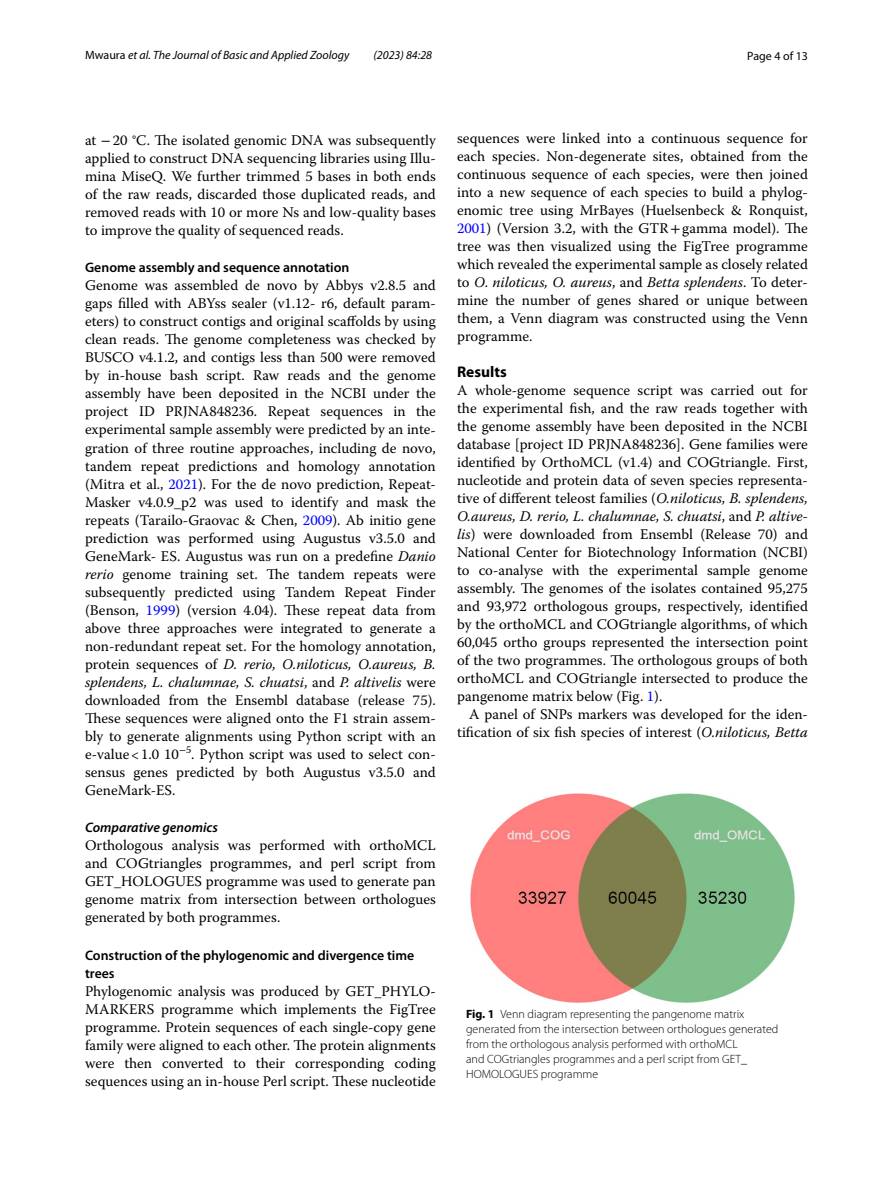
<style>
.page{position:relative;width:893px;height:1187px;background:#fff}
.page>*{position:absolute;margin:0;border:0;box-sizing:border-box;transform-origin:0 0}
.t1{font:700 15.45px "Myriad Pro";color:#000}
.t2{font:14.7px/18px "Warnock Pro";color:#000;text-align:justify}
.t3{font:600 13.8px/18px "Myriad Pro";color:#000}
.t4{font:italic 600 13.8px "Myriad Pro";color:#000}
.t5{font:300 12px/15px "Myriad Pro";color:#000}
.t6{font:italic 12px "Myriad Pro";color:#000}
.t7{font:12px "Myriad Pro";color:#000}
.s1{font-style:normal}
.s2{font-family:"STIX"}
.s3{color:#00f}
.s4{font-style:italic}
.s5{font-weight:700}
</style>
<div class="page">
<img style="left:471px;top:793px;width:323px;height:209px">
<p class="t6" style="left:85px;top:48px;width:266px"><span class="s1">Mwaura</span> et al. The Journal of Basic and Applied Zoology</p>
<p class="t6" style="left:373px;top:48px;width:60px">(2023) 84:28</p>
<p class="t7" style="left:747px;top:48px;width:62px">Page 4 of 13</p>
<p class="t2" style="left:85px;top:131px;width:352px">at <span class="s2">−</span>20 °C. The isolated genomic DNA was subsequently applied to construct DNA sequencing libraries using Illu&shy;mina MiseQ. We further trimmed 5 bases in both ends of the raw reads, discarded those duplicated reads, and removed reads with 10 or more Ns and low-quality bases to improve the quality of sequenced reads.</p>
<p class="t3" style="left:85px;top:258px;width:266px">Genome assembly and sequence annotation</p>
<p class="t2" style="left:85px;top:276px;width:352px">Genome was assembled de novo by Abbys v2.8.5 and gaps filled with ABYss sealer (v1.12- r6, default param&shy;eters) to construct contigs and original scaffolds by using clean reads. The genome completeness was checked by BUSCO v4.1.2, and contigs less than 500 were removed by in-house bash script. Raw reads and the genome assembly have been deposited in the NCBI under the project ID PRJNA848236. Repeat sequences in the experimental sample assembly were predicted by an inte&shy;gration of three routine approaches, including de novo, tandem repeat predictions and homology annotation (Mitra et al., <span class="s3">2021</span>). For the de novo prediction, Repeat-Masker v4.0.9_p2 was used to identify and mask the repeats (Tarailo-Graovac &amp; Chen, <span class="s3">2009</span>). Ab initio gene prediction was performed using Augustus v3.5.0 and GeneMark- ES. Augustus was run on a predefine <span class="s4">Danio rerio</span> genome training set. The tandem repeats were subsequently predicted using Tandem Repeat Finder (Benson, <span class="s3">1999</span>) (version 4.04). These repeat data from above three approaches were integrated to generate a non-redundant repeat set. For the homology annotation, protein sequences of <span class="s4">D. rerio, O.niloticus, O.aureus, B. splendens, L. chalumnae, S. chuatsi</span>, and <span class="s4">P. altivelis</span> were downloaded from the Ensembl database (release 75).<br>These sequences were aligned onto the F1 strain assem&shy;bly to generate alignments using Python script with an e-value&lt;1.0 10<sup>−</sup><sup>5</sup>. Python script was used to select con&shy;sensus genes predicted by both Augustus v3.5.0 and GeneMark-ES.</p>
<p class="t4" style="left:85px;top:819px;width:134px">Comparative genomics</p>
<p class="t2" style="left:85px;top:836px;width:352px">Orthologous analysis was performed with orthoMCL and COGtriangles programmes, and perl script from GET_HOLOGUES programme was used to generate pan genome matrix from intersection between orthologues generated by both programmes.</p>
<p class="t3" style="left:85px;top:946px;width:331px">Construction of the phylogenomic and divergence time trees</p>
<p class="t2" style="left:85px;top:982px;width:352px">Phylogenomic analysis was produced by GET_PHYLO-MARKERS programme which implements the FigTree programme. Protein sequences of each single-copy gene family were aligned to each other. The protein alignments were then converted to their corresponding coding sequences using an in-house Perl script. These nucleotide</p>
<p class="t2" style="left:457px;top:128px;width:352px">sequences were linked into a continuous sequence for each species. Non-degenerate sites, obtained from the continuous sequence of each species, were then joined into a new sequence of each species to build a phylog&shy;enomic tree using MrBayes (Huelsenbeck &amp; Ronquist, <span class="s3">2001</span>) (Version 3.2, with the GTR<span class="s2">+</span>gamma model). The tree was then visualized using the FigTree programme which revealed the experimental sample as closely related to <span class="s4">O</span>. <span class="s4">niloticus, O. aureus</span>, and <span class="s4">Betta splendens</span>. To deter&shy;mine the number of genes shared or unique between them, a Venn diagram was constructed using the Venn programme.</p>
<p class="t1" style="left:457px;top:361px;width:51px">Results</p>
<p class="t2" style="left:457px;top:380px;width:352px">A whole-genome sequence script was carried out for the experimental fish, and the raw reads together with the genome assembly have been deposited in the NCBI database [project ID PRJNA848236]. Gene families were identified by OrthoMCL (v1.4) and COGtriangle. First, nucleotide and protein data of seven species representa&shy;tive of different teleost families (<span class="s4">O.niloticus, B. splendens, O.aureus, D. rerio, L. chalumnae, S. chuatsi</span>, and <span class="s4">P. altive&shy;lis</span>) were downloaded from Ensembl (Release 70) and National Center for Biotechnology Information (NCBI) to co-analyse with the experimental sample genome assembly. The genomes of the isolates contained 95,275 and 93,972 orthologous groups, respectively, identified by the orthoMCL and COGtriangle algorithms, of which 60,045 ortho groups represented the intersection point of the two programmes. The orthologous groups of both orthoMCL and COGtriangle intersected to produce the pangenome matrix below (Fig. <span class="s3">1</span>).</p>
<p class="t2" style="left:457px;top:704px;width:352px;text-align:right">A panel of SNPs markers was developed for the iden&shy;tification of six fish species of interest (<span class="s4">O.niloticus, Betta</span></p>
<p class="t5" style="left:466px;top:1006px;width:314px"><span class="s5">Fig. 1</span> Venn diagram representing the pangenome matrix generated from the intersection between orthologues generated from the orthologous analysis performed with orthoMCL<br>and COGtriangles programmes and a perl script from GET_ HOMOLOGUES programme</p>
</div>
